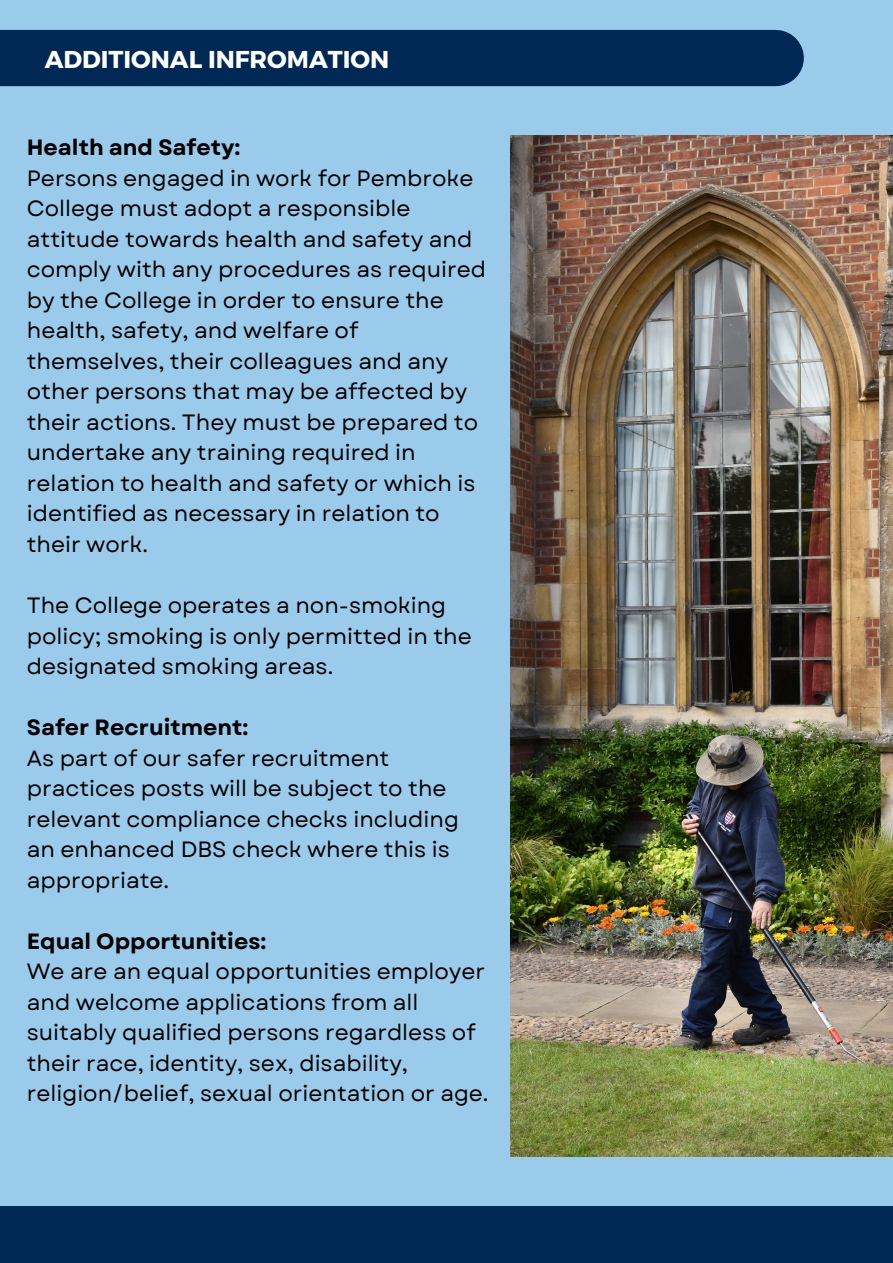
<style>
.page{position:relative;width:893px;height:1263px;background:#9bcbeb}
.page>*{position:absolute;margin:0;border:0;box-sizing:border-box;transform-origin:0 0}
.t1{font:700 24.38px "Montserrat";color:#fff}
.t2{font:22.12px/30.5px "Garet";color:#000}
.t3{font:700 22.12px "Garet";color:#000}
</style>
<div class="page">
<div style="left:0;top:30px;width:775px;height:56px;background:#002855"></div>
<div style="left:0;top:1206px;width:893px;height:57px;background:#002855"></div>
<img style="left:510px;top:135px;width:383px;height:1022px">
<p class="t1" style="left:45px;top:43px;width:346px">ADDITIONAL INFROMATION</p>
<p class="t3" style="left:27px;top:132px;width:215px">Health and Safety:</p>
<p class="t2" style="left:27px;top:163px;width:461px">Persons engaged in work for Pembroke College must adopt a responsible attitude towards health and safety and comply with any procedures as required by the College in order to ensure the health, safety, and welfare of themselves, their colleagues and any other persons that may be affected by their actions. They must be prepared to undertake any training required in relation to health and safety or which is identified as necessary in relation to their work.</p>
<p class="t2" style="left:27px;top:590px;width:446px">The College operates a non-smoking policy; smoking is only permitted in the designated smoking areas.</p>
<p class="t3" style="left:27px;top:711px;width:223px">Safer Recruitment:</p>
<p class="t2" style="left:27px;top:743px;width:433px">As part of our safer recruitment practices posts will be subject to the relevant compliance checks including an enhanced DBS check where this is appropriate.</p>
<p class="t3" style="left:27px;top:925px;width:241px">Equal Opportunities:</p>
<p class="t2" style="left:27px;top:956px;width:463px">We are an equal opportunities employer and welcome applications from all suitably qualified persons regardless of their race, identity, sex, disability, religion/belief, sexual orientation or age.</p>
</div>
